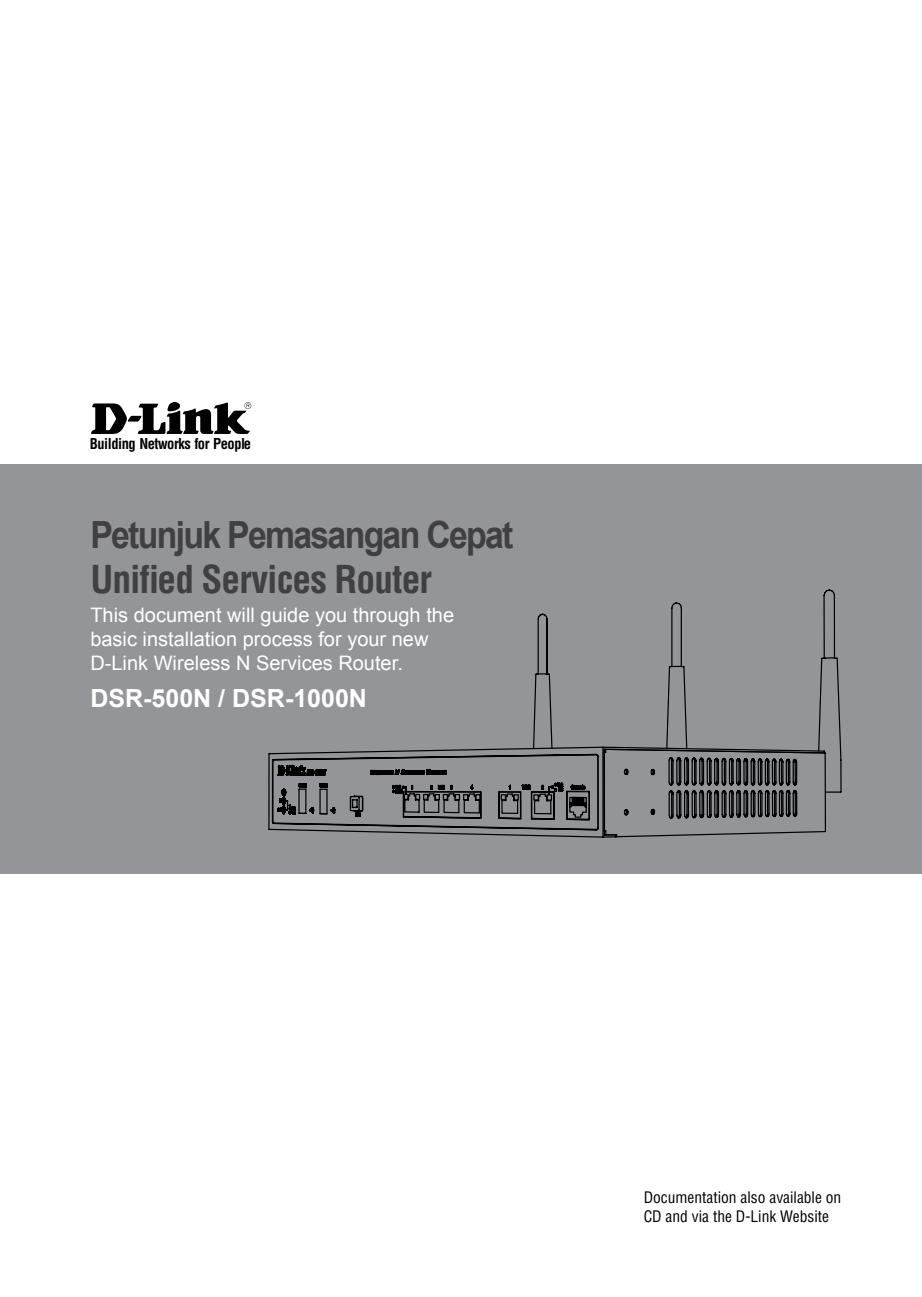
<style>
.page{position:relative;width:922px;height:1297px;background:#fff}
.page>*{position:absolute;margin:0;border:0;box-sizing:border-box;transform-origin:0 0}
.t1{font:700 37.5px "Arial";letter-spacing:-.05em;color:#404042;scale:.9 1}
.t2{font:700 condensed 37.5px "Helvetica";letter-spacing:-.025em;color:#404042}
.t3{font:700 25px "Arial";color:#fff}
.t4{font:20px/24px "Arial";color:#fff}
.t5{font:condensed 15.5px/18.5px "Helvetica";color:#000}
.t6{font:700 condensed 14.75px "Helvetica";letter-spacing:-.035em;color:#000}
</style>
<div class="page">
<div style="left:0;top:464px;width:921px;height:410px;background:#939598"></div>
<svg style="left:316px;top:815px;width:510px;height:23px"></svg>
<svg style="left:268px;top:753px;width:331px;height:78px"></svg>
<svg style="left:271px;top:589px;width:571px;height:226px"></svg>
<svg style="left:91px;top:402px;width:160px;height:32px"></svg>
<p class="t6" style="left:90px;top:435px;width:162px">Building Networks for People</p>
<h1 class="t1" style="left:90px;top:511px;width:471px">Petunjuk Pemasangan Cepat</h1>
<h1 class="t2" style="left:90px;top:556px;width:343px">Unified Services Router</h1>
<p class="t4" style="left:90px;top:603px;width:365px">This document will guide you through the basic installation process for your new<br>D-Link Wireless N Services Router.</p>
<p class="t3" style="left:90px;top:681px;width:278px">DSR-500N / DSR-1000N</p>
<p class="t5" style="left:643px;top:1188px;width:199px">Documentation also available on<br>CD and via the D-Link Website</p>
</div>
